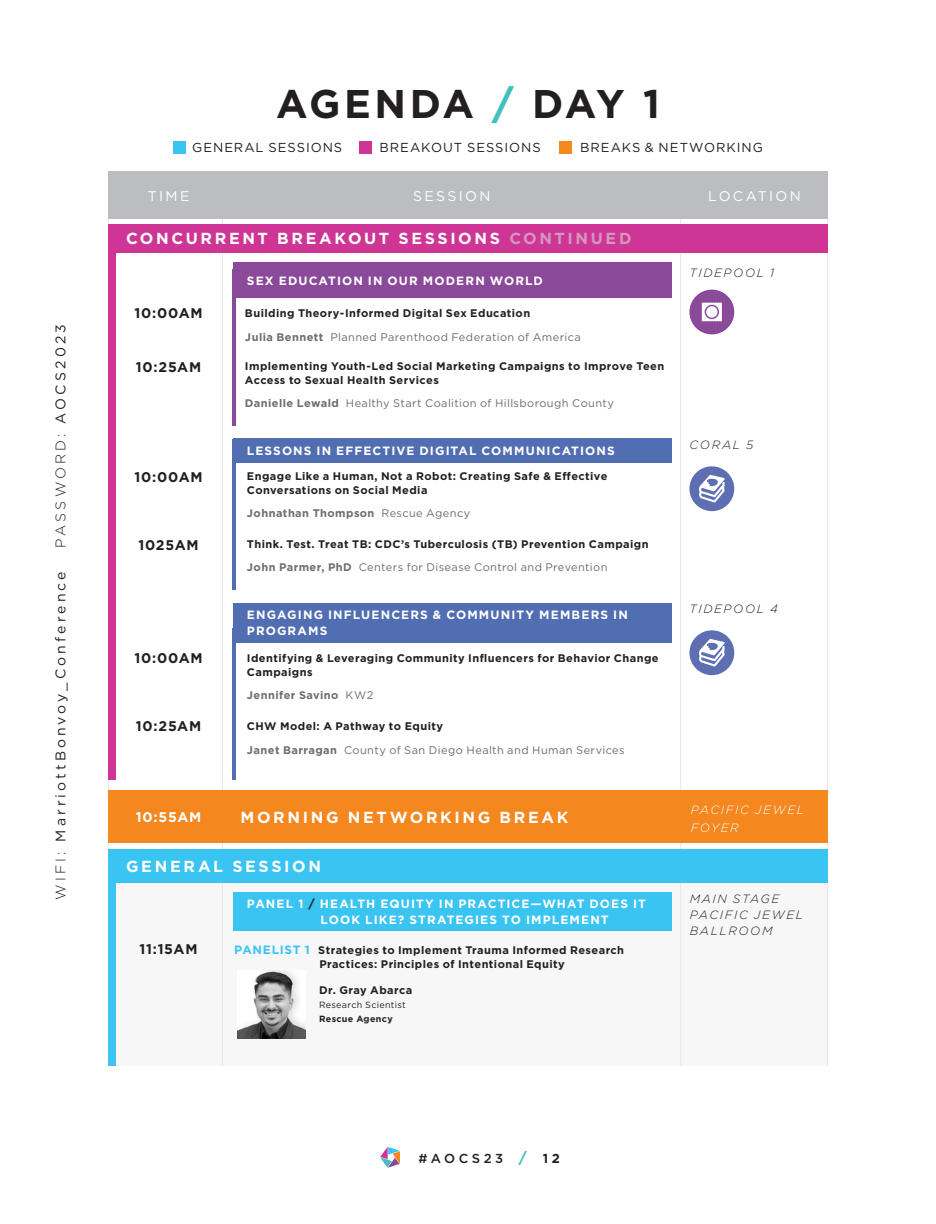
<style>
.page{position:relative;width:936px;height:1224px;background:#fff}
.page>*{position:absolute;margin:0;border:0;box-sizing:border-box;transform-origin:0 0}
._2_H1{font:700 40px "Gotham";letter-spacing:.04em;color:#231f20}
._1_Body{font:700 16px "Gotham";letter-spacing:.165em;color:#fff}
._5_Agenda_Titles{font:700 14px "Gotham";letter-spacing:.05em;color:#231f20}
.t1{font:14px "Gotham";letter-spacing:.22em;color:#231f20}
._4_Agenda_Header{font:14px "Gotham";letter-spacing:.17em;color:#fff}
.t2{font:300 14px "Gotham";letter-spacing:.23em;color:#231f20}
._5_Agenda_Titles-2{font:700 14px "Gotham";letter-spacing:.05em;color:#fff}
._3_Speakers{font:13px "Gotham";letter-spacing:.075em;color:#231f20}
.t3{font:500 13px "Gotham";letter-spacing:.265em;color:#231f20}
._8_Breakout_Title{font:700 12px/16px "Gotham";letter-spacing:.09em;color:#fff}
._5_Agenda_Location{font:italic 300 12px/16px "Gotham";letter-spacing:.135em;color:#231f20}
._5_Agenda_Location-2{font:italic 300 12px/18px "Gotham";letter-spacing:.13em;color:#fff}
._8_Session_Title{font:700 11px/14px "Gotham";letter-spacing:.04em;color:#231f20}
._9_Session_Speakers{font:11px "Gotham";letter-spacing:.035em;color:#6c6d70}
._6_Keynote_Title{font:700 11px "Gotham";letter-spacing:.04em;color:#231f20}
._9_Session_Speakers-2{font:700 11px "Gotham";letter-spacing:.04em;color:#6c6d70}
._3_Speakers-2{font:700 11px "Gotham";letter-spacing:.04em;color:#231f20}
._3_Speakers-3{font:9px "Gotham";letter-spacing:.035em;color:#231f20}
._3_Speakers-4{font:700 9px "Gotham";letter-spacing:.035em;color:#231f20}
.s1{font-weight:400}
.s2{font-weight:300}
.s3{color:#42c0bf}
.s4{color:#d497c1}
.s5{font-weight:700}
.s6{color:#231f20}
.s7{font-size:12px;color:#3ac4f2}
.s8{font-weight:700;font-size:15px;color:#42c0bf}
</style>
<div class="page">
<hr style="left:222px;top:252px;width:1px;height:600px;background:#e6e7e9">
<hr style="left:680px;top:252px;width:1px;height:617px;background:#e6e7e9">
<hr style="left:827px;top:252px;width:1px;height:600px;background:#e6e7e9">
<hr style="left:108px;top:755px;width:1px;height:102px;background:#e6e7e9">
<svg style="left:380px;top:1147px;width:20px;height:21px"></svg>
<div style="left:108px;top:880px;width:719px;height:186px;background:#f7f7f8"></div>
<div style="left:108px;top:171px;width:720px;height:48px;background:#bcbdc0"></div>
<div style="left:233px;top:263px;width:439px;height:35px;background:#8b4999"></div>
<div style="left:108px;top:252px;width:7px;height:528px;background:#ce3595"></div>
<div style="left:108px;top:878px;width:7px;height:188px;background:#3ac4f2"></div>
<img style="left:237px;top:971px;width:69px;height:67px">
<hr style="left:233px;top:440px;width:3px;height:150px;background:#526eb2">
<hr style="left:233px;top:628px;width:3px;height:152px;background:#526eb2">
<div style="left:233px;top:438px;width:439px;height:24px;background:#526eb2"></div>
<div style="left:233px;top:603px;width:439px;height:39px;background:#526eb2"></div>
<div style="left:233px;top:892px;width:439px;height:39px;background:#3ac4f2"></div>
<div style="left:359px;top:142px;width:12px;height:12px;background:#ce3595"></div>
<div style="left:559px;top:142px;width:12px;height:12px;background:#f5871f"></div>
<div style="left:173px;top:142px;width:12px;height:12px;background:#3ac4f2"></div>
<hr style="left:827px;top:883px;width:1px;height:183px;background:#e6e7e9">
<div style="left:689px;top:466px;width:45px;height:45px;background:#5e6eb3;border-radius:50%"></div>
<svg style="left:699px;top:475px;width:26px;height:28px"></svg>
<div style="left:689px;top:630px;width:45px;height:45px;background:#5e6eb3;border-radius:50%"></div>
<svg style="left:699px;top:639px;width:26px;height:28px"></svg>
<div style="left:689px;top:290px;width:45px;height:44px;background:#8b4999;border-radius:50%"></div>
<svg style="left:702px;top:302px;width:20px;height:20px"></svg>
<div style="left:706px;top:306px;width:12px;height:12px;background:#fff;border-radius:50%"></div>
<hr style="left:233px;top:269px;width:3px;height:156px;background:#8b4999">
<div style="left:108px;top:790px;width:720px;height:53px;background:#f5871f"></div>
<hr style="left:680px;top:883px;width:1px;height:183px;background:#e6e7e9">
<hr style="left:222px;top:883px;width:1px;height:183px;background:#e6e7e9">
<div style="left:108px;top:224px;width:720px;height:28px;background:#ce3595"></div>
<div style="left:108px;top:850px;width:720px;height:33px;background:#3ac4f2"></div>
<p class="t2" style="left:52px;top:548px;width:225px;rotate:-90deg">PASSWORD: <span class="s1">AOCS2023</span></p>
<p class="t1" style="left:51px;top:900px;width:330px;rotate:-90deg"><span class="s2">WIFI:</span> MarriottBonvoy_Conference</p>
<p class="_2_H1" style="left:276px;top:77px;width:385px">AGENDA <span class="s3">/</span> DAY 1</p>
<p class="_3_Speakers" style="left:192px;top:139px;width:151px">GENERAL SESSIONS</p>
<p class="_3_Speakers" style="left:380px;top:139px;width:163px">BREAKOUT SESSIONS</p>
<p class="_3_Speakers" style="left:580px;top:139px;width:184px">BREAKS &amp; NETWORKING</p>
<p class="_4_Agenda_Header" style="left:148px;top:187px;width:43px">TIME</p>
<p class="_4_Agenda_Header" style="left:413px;top:187px;width:79px">SESSION</p>
<p class="_4_Agenda_Header" style="left:708px;top:187px;width:94px">LOCATION</p>
<p class="_1_Body" style="left:126px;top:228px;width:507px">CONCURRENT BREAKOUT SESSIONS <span class="s4">CONTINUED</span></p>
<p class="_8_Breakout_Title" style="left:247px;top:273px;width:298px">SEX EDUCATION IN OUR MODERN WORLD</p>
<p class="_5_Agenda_Titles" style="left:134px;top:303px;width:70px">10:00AM</p>
<p class="_8_Session_Title" style="left:245px;top:306px;width:287px">Building Theory-Informed Digital Sex Education</p>
<p class="_5_Agenda_Titles" style="left:136px;top:358px;width:67px">10:25AM</p>
<p class="_9_Session_Speakers" style="left:245px;top:330px;width:337px"><span class="s5">Julia Bennett</span> Planned Parenthood Federation of America</p>
<p class="_8_Session_Title" style="left:245px;top:359px;width:421px">Implementing Youth-Led Social Marketing Campaigns to Improve Teen<br>Access to Sexual Health Services</p>
<p class="_9_Session_Speakers" style="left:245px;top:396px;width:371px"><span class="s5">Danielle Lewald</span> Healthy Start Coalition of Hillsborough County</p>
<p class="_8_Breakout_Title" style="left:247px;top:443px;width:369px">LESSONS IN EFFECTIVE DIGITAL COMMUNICATIONS</p>
<p class="_5_Agenda_Titles" style="left:134px;top:468px;width:70px">10:00AM</p>
<p class="_8_Session_Title" style="left:247px;top:469px;width:362px">Engage Like a Human, Not a Robot: Creating Safe &amp; Effective<br>Conversations on Social Media</p>
<p class="_9_Session_Speakers-2" style="left:247px;top:506px;width:225px">Johnathan Thompson <span class="s1">Rescue Agency</span></p>
<p class="_5_Agenda_Titles" style="left:138px;top:535px;width:62px">1025AM</p>
<p class="_8_Session_Title" style="left:247px;top:537px;width:403px">Think. Test. Treat TB: CDC’s Tuberculosis (TB) Prevention Campaign</p>
<p class="_9_Session_Speakers" style="left:247px;top:560px;width:362px"><span class="s5">John Parmer, PhD</span> Centers for Disease Control and Prevention</p>
<p class="_8_Breakout_Title" style="left:247px;top:607px;width:382px">ENGAGING INFLUENCERS &amp; COMMUNITY MEMBERS IN<br>PROGRAMS</p>
<p class="_5_Agenda_Titles" style="left:134px;top:649px;width:70px">10:00AM</p>
<p class="_8_Session_Title" style="left:247px;top:651px;width:413px">Identifying &amp; Leveraging Community Influencers for Behavior Change<br>Campaigns</p>
<p class="_9_Session_Speakers-2" style="left:247px;top:688px;width:128px">Jennifer Savino <span class="s1">KW2</span></p>
<p class="_5_Agenda_Titles" style="left:136px;top:717px;width:67px">10:25AM</p>
<p class="_8_Session_Title" style="left:247px;top:719px;width:198px">CHW Model: A Pathway to Equity</p>
<p class="_9_Session_Speakers" style="left:247px;top:743px;width:379px"><span class="s5">Janet Barragan</span> County of San Diego Health and Human Services</p>
<p class="_5_Agenda_Location" style="left:689px;top:264px;width:86px">TIDEPOOL 1</p>
<p class="_5_Agenda_Location" style="left:689px;top:437px;width:65px">CORAL 5</p>
<p class="_5_Agenda_Location" style="left:689px;top:601px;width:90px">TIDEPOOL 4</p>
<p class="_5_Agenda_Titles-2" style="left:136px;top:808px;width:67px">10:55AM</p>
<p class="_1_Body" style="left:241px;top:806px;width:329px">MORNING NETWORKING BREAK</p>
<p class="_5_Agenda_Location-2" style="left:691px;top:800px;width:115px">PACIFIC JEWEL<br>FOYER</p>
<p class="_1_Body" style="left:126px;top:856px;width:197px">GENERAL SESSION</p>
<p class="_5_Agenda_Titles" style="left:140px;top:940px;width:60px">11:15AM</p>
<p class="_8_Breakout_Title" style="left:247px;top:896px;width:400px">PANEL 1 <span class="s6">/</span> HEALTH EQUITY IN PRACTICE—WHAT DOES IT</p>
<p class="_8_Breakout_Title" style="left:321px;top:912px;width:290px">LOOK LIKE? STRATEGIES TO IMPLEMENT</p>
<p class="_6_Keynote_Title" style="left:234px;top:942px;width:391px"><span class="s7">PANELIST 1</span> Strategies to Implement Trauma Informed Research</p>
<p class="_6_Keynote_Title" style="left:319px;top:956px;width:247px">Practices: Principles of Intentional Equity</p>
<p class="_3_Speakers-2" style="left:319px;top:983px;width:95px">Dr. Gray Abarca</p>
<p class="_3_Speakers-3" style="left:319px;top:999px;width:88px">Research Scientist</p>
<p class="_3_Speakers-4" style="left:319px;top:1013px;width:75px">Rescue Agency</p>
<p class="_5_Agenda_Location" style="left:690px;top:890px;width:115px">MAIN STAGE<br>PACIFIC JEWEL<br>BALLROOM</p>
<p class="t3" style="left:419px;top:1149px;width:143px">#AOCS23 <span class="s8">/</span> <span class="s5">12</span></p>
</div>
